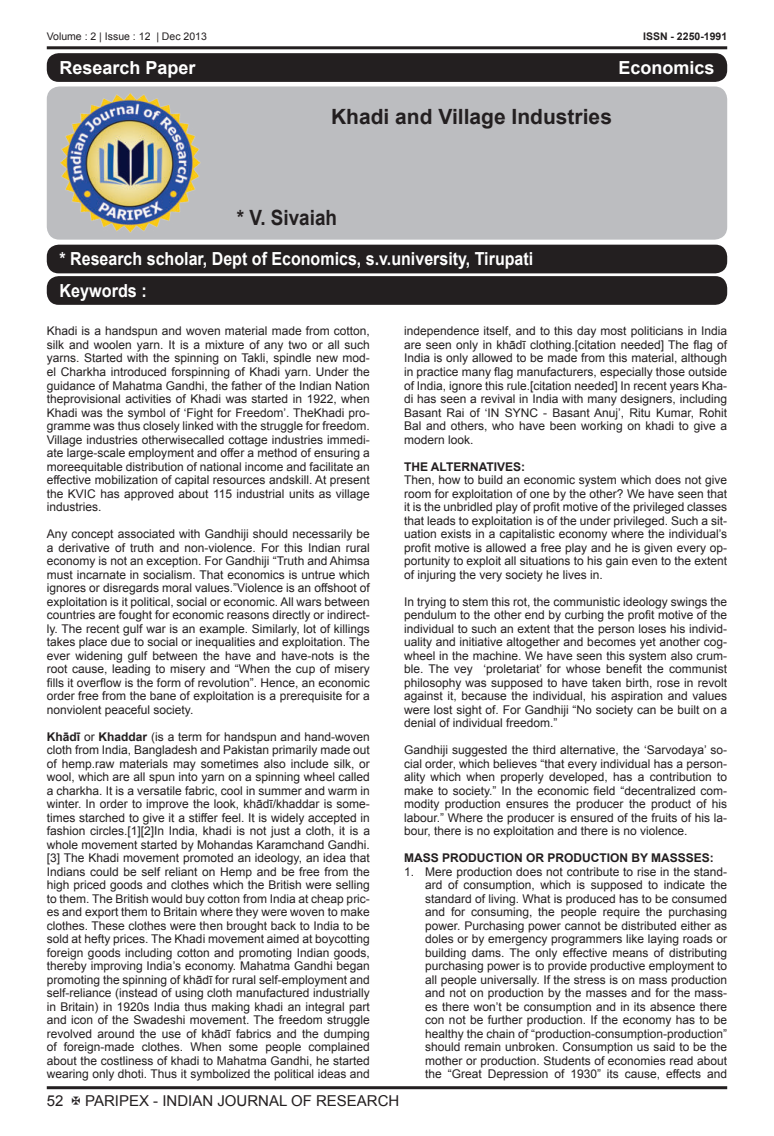
<style>
.page{position:relative;width:774px;height:1136px;background:#fff}
.page>*{position:absolute;margin:0;border:0;box-sizing:border-box;transform-origin:0 0}
.t1{font:700 21px "Arial";color:#231f20}
.t2{font:700 21px "Arial";color:#231f20;scale:.9 1}
.t3{font:700 18px/31.5px "Arial";color:#fff;scale:.89 1}
.t4{font:700 18px "Arial";color:#fff}
.t5{font:15px "Arial";color:#231f20}
.t6{font:12px/13.5px "Arial";color:#231f20;text-align:justify}
.t7{font:700 12px "Arial";color:#231f20}
.t8{font:10.5px "Arial";color:#231f20}
.t9{font:700 10.5px "Arial";color:#231f20}
.s1{font-weight:700}
</style>
<div class="page">
<hr style="left:47px;top:46px;width:680px;height:3px;background:#231f20">
<hr style="left:47px;top:1086px;width:680px;height:3px;background:#231f20">
<div style="left:47px;top:86px;width:680px;height:153px;background:#bcbdc0;border-radius:13px"></div>
<div style="left:47px;top:53px;width:680px;height:29px;background:#231f20;border-radius:12px"></div>
<img style="left:61px;top:93px;width:139px;height:140px">
<div style="left:47px;top:244px;width:680px;height:29px;background:#231f20;border-radius:12px"></div>
<div style="left:47px;top:276px;width:680px;height:29px;background:#231f20;border-radius:12px"></div>
<p class="t8" style="left:47px;top:33px;width:162px">Volume : 2 | Issue : 12 | Dec 2013</p>
<p class="t9" style="left:643px;top:33px;width:86px">ISSN - 2250-1991</p>
<h2 class="t4" style="left:60px;top:61px;width:138px">Research Paper</h2>
<h2 class="t4" style="left:618px;top:61px;width:98px">Economics</h2>
<h1 class="t1" style="left:331px;top:109px;width:282px">Khadi and Village Industries</h1>
<h1 class="t2" style="left:237px;top:209px;width:113px">* V. Sivaiah</h1>
<h2 class="t3" style="left:60px;top:245px;width:534px">* Research scholar, Dept of Economics, s.v.university, Tirupati<br>Keywords :</h2>
<p class="t6" style="left:47px;top:325px;width:325px">Khadi is a handspun and woven material made from cotton, silk and woolen yarn. It is a mixture of any two or all such yarns. Started with the spinning on Takli, spindle new mod&shy;el Charkha introduced forspinning of Khadi yarn. Under the guidance of Mahatma Gandhi, the father of the Indian Nation theprovisional activities of Khadi was started in 1922, when Khadi was the symbol of ‘Fight for Freedom’. TheKhadi pro&shy;gramme was thus closely linked with the struggle for freedom.<br>Village industries otherwisecalled cottage industries immedi&shy;ate large-scale employment and offer a method of ensuring a moreequitable distribution of national income and facilitate an effective mobilization of capital resources andskill. At present the KVIC has approved about 115 industrial units as village industries.</p>
<p class="t6" style="left:47px;top:528px;width:325px">Any concept associated with Gandhiji should necessarily be a derivative of truth and non-violence. For this Indian rural economy is not an exception. For Gandhiji “Truth and Ahimsa must incarnate in socialism. That economics is untrue which ignores or disregards moral values.”Violence is an offshoot of exploitation is it political, social or economic. All wars between countries are fought for economic reasons directly or indirect&shy;ly. The recent gulf war is an example. Similarly, lot of killings takes place due to social or inequalities and exploitation. The ever widening gulf between the have and have-nots is the root cause, leading to misery and “When the cup of misery fills it overflow is the form of revolution”. Hence, an economic order free from the bane of exploitation is a prerequisite for a nonviolent peaceful society.</p>
<p class="t6" style="left:47px;top:730px;width:325px"><span class="s1">Khādī</span> or <span class="s1">Khaddar</span> (is a term for handspun and hand-woven cloth from India, Bangladesh and Pakistan primarily made out of hemp.raw materials may sometimes also include silk, or wool, which are all spun into yarn on a spinning wheel called a charkha. It is a versatile fabric, cool in summer and warm in winter. In order to improve the look, khādī/khaddar is some&shy;times starched to give it a stiffer feel. It is widely accepted in fashion circles.[1][2]In India, khadi is not just a cloth, it is a whole movement started by Mohandas Karamchand Gandhi. [3] The Khadi movement promoted an ideology, an idea that Indians could be self reliant on Hemp and be free from the high priced goods and clothes which the British were selling to them. The British would buy cotton from India at cheap pric&shy;es and export them to Britain where they were woven to make clothes. These clothes were then brought back to India to be sold at hefty prices. The Khadi movement aimed at boycotting foreign goods including cotton and promoting Indian goods, thereby improving India’s economy. Mahatma Gandhi began promoting the spinning of khādī for rural self-employment and self-reliance (instead of using cloth manufactured industrially in Britain) in 1920s India thus making khadi an integral part and icon of the Swadeshi movement. The freedom struggle revolved around the use of khādī fabrics and the dumping of foreign-made clothes. When some people complained about the costliness of khadi to Mahatma Gandhi, he started wearing only dhoti. Thus it symbolized the political ideas and</p>
<p class="t6" style="left:404px;top:325px;width:325px">independence itself, and to this day most politicians in India are seen only in khādī clothing.[citation needed] The flag of India is only allowed to be made from this material, although in practice many flag manufacturers, especially those outside of India, ignore this rule.[citation needed] In recent years Kha&shy;di has seen a revival in India with many designers, including Basant Rai of ‘IN SYNC - Basant Anuj’, Ritu Kumar, Rohit Bal and others, who have been working on khadi to give a modern look.</p>
<p class="t7" style="left:404px;top:462px;width:123px">THE ALTERNATIVES:</p>
<p class="t6" style="left:404px;top:474px;width:325px">Then, how to build an economic system which does not give room for exploitation of one by the other? We have seen that it is the unbridled play of profit motive of the privileged classes that leads to exploitation is of the under privileged. Such a sit&shy;uation exists in a capitalistic economy where the individual’s profit motive is allowed a free play and he is given every op&shy;portunity to exploit all situations to his gain even to the extent of injuring the very society he lives in.</p>
<p class="t6" style="left:404px;top:595px;width:325px">In trying to stem this rot, the communistic ideology swings the pendulum to the other end by curbing the profit motive of the individual to such an extent that the person loses his individ&shy;uality and initiative altogether and becomes yet another cog&shy;wheel in the machine. We have seen this system also crum&shy;ble. The vey ‘proletariat’ for whose benefit the communist philosophy was supposed to have taken birth, rose in revolt against it, because the individual, his aspiration and values were lost sight of. For Gandhiji “No society can be built on a denial of individual freedom.”</p>
<p class="t6" style="left:404px;top:744px;width:325px">Gandhiji suggested the third alternative, the ‘Sarvodaya’ so&shy;cial order, which believes “that every individual has a person&shy;ality which when properly developed, has a contribution to make to society.” In the economic field “decentralized com&shy;modity production ensures the producer the product of his labour.” Where the producer is ensured of the fruits of his la&shy;bour, there is no exploitation and there is no violence.</p>
<p class="t7" style="left:404px;top:853px;width:311px">MASS PRODUCTION OR PRODUCTION BY MASSSES:</p>
<p class="t6" style="left:425px;top:865px;width:303px;text-indent:-21px">1. Mere production does not contribute to rise in the stand&shy;ard of consumption, which is supposed to indicate the standard of living. What is produced has to be consumed and for consuming, the people require the purchasing power. Purchasing power cannot be distributed either as doles or by emergency programmers like laying roads or building dams. The only effective means of distributing purchasing power is to provide productive employment to all people universally. If the stress is on mass production and not on production by the masses and for the mass&shy;es there won’t be consumption and in its absence there con not be further production. If the economy has to be healthy the chain of “production-consumption-production” should remain unbroken. Consumption us said to be the mother or production. Students of economies read about the “Great Depression of 1930” its cause, effects and</p>
<p class="t5" style="left:47px;top:1094px;width:18px">52</p>
<p class="t5" style="left:85px;top:1094px;width:316px">PARIPEX - INDIAN JOURNAL OF RESEARCH</p>
</div>
